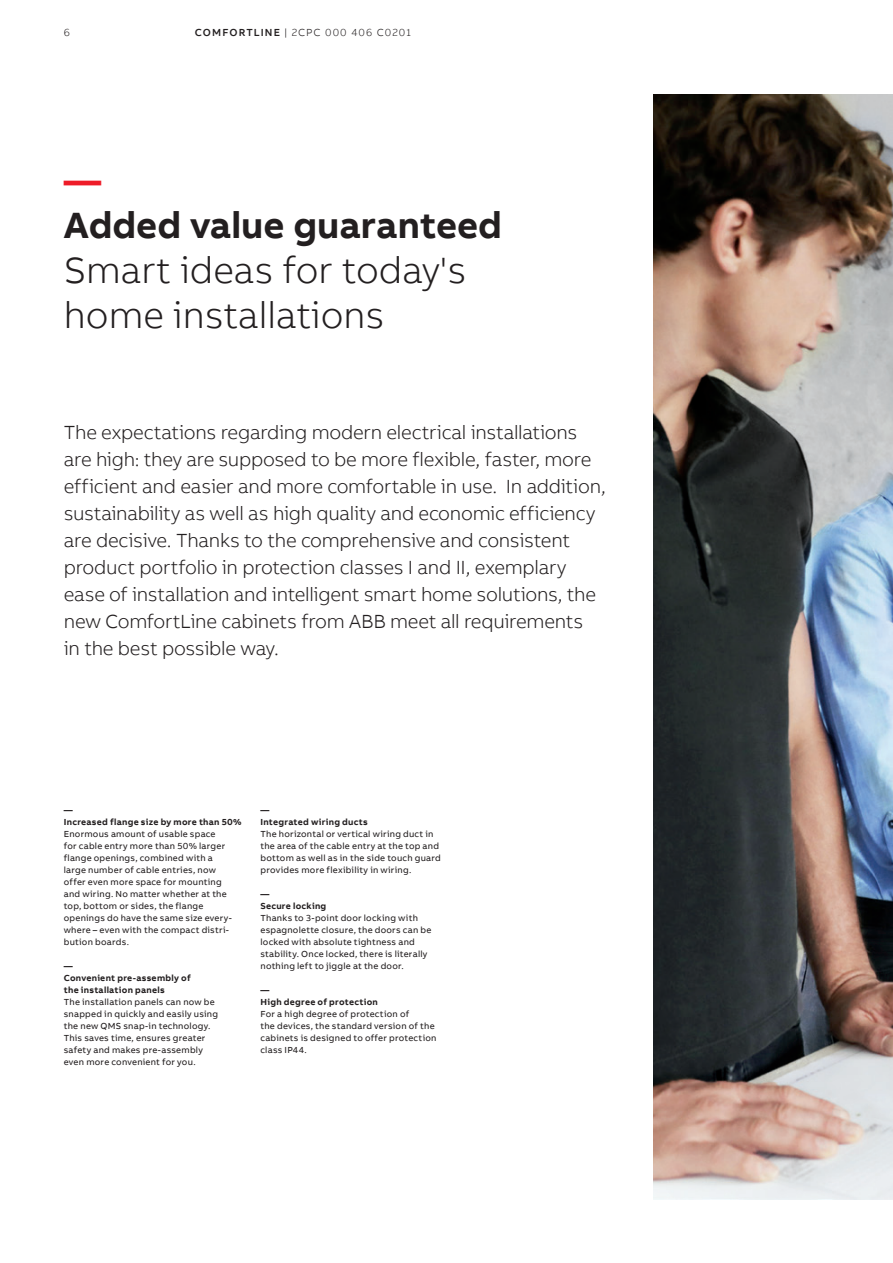
<style>
.page{position:relative;width:893px;height:1263px;background:#fff}
.page>*{position:absolute;margin:0;border:0;box-sizing:border-box;transform-origin:0 0}
.t1{font:300 37.5px/45px "AB Bvoice";color:#231f20}
.t2{font:700 37.5px "AB Bvoice";color:#231f20}
.t3{font:700 37.5px "AB Bvoice";color:#ee1c28}
.t4{font:300 19.5px/27px "AB Bvoice";letter-spacing:-.015em;color:#231f20}
.t5{font:300 10.5px "AB Bvoice";letter-spacing:.1em;color:#231f20}
.t6{font:9px/12px "AB Bvoice";letter-spacing:.025em;color:#231f20}
.t7{font:700 9px/12px "AB Bvoice";letter-spacing:.03em;color:#231f20}
.s1{font-weight:500}
</style>
<div class="page">
<img style="left:654px;top:95px;width:239px;height:1104px">
<p class="t5" style="left:64px;top:26px;width:8px">6</p>
<p class="t5" style="left:195px;top:26px;width:218px"><span class="s1">COMFORTLINE</span> | 2CPC 000 406 C0201</p>
<h1 class="t3" style="left:64px;top:157px;width:39px">—</h1>
<h1 class="t2" style="left:64px;top:202px;width:440px">Added value guaranteed</h1>
<h1 class="t1" style="left:64px;top:248px;width:404px">Smart ideas for today's home installations</h1>
<p class="t4" style="left:64px;top:419px;width:543px">The expectations regarding modern electrical installations are high: they are supposed to be more flexible, faster, more efficient and easier and more comfortable in use. In addition, sustainability as well as high quality and economic efficiency are decisive. Thanks to the comprehensive and consistent product portfolio in protection classes I and II, exemplary ease of installation and intelligent smart home solutions, the new ComfortLine cabinets from ABB meet all requirements<br>in the best possible way.</p>
<p class="t7" style="left:64px;top:804px;width:179px">—<br>Increased flange size by more than 50%</p>
<p class="t6" style="left:64px;top:828px;width:170px">Enormous amount of usable space<br>for cable entry more than 50% larger flange openings, combined with a large number of cable entries, now offer even more space for mounting and wiring. No matter whether at the top, bottom or sides, the flange openings do have the same size every&shy;where – even with the compact distri&shy;bution boards.</p>
<p class="t7" style="left:64px;top:960px;width:128px">—<br>Convenient pre-assembly of the installation panels</p>
<p class="t6" style="left:64px;top:996px;width:156px">The installation panels can now be snapped in quickly and easily using the new QMS snap-in technology.<br>This saves time, ensures greater safety and makes pre-assembly even more convenient for you.</p>
<p class="t7" style="left:260px;top:804px;width:109px">—<br>Integrated wiring ducts</p>
<p class="t6" style="left:260px;top:828px;width:182px">The horizontal or vertical wiring duct in the area of the cable entry at the top and bottom as well as in the side touch guard provides more flexibility in wiring.</p>
<p class="t7" style="left:260px;top:888px;width:67px">—<br>Secure locking</p>
<p class="t6" style="left:260px;top:912px;width:172px">Thanks to 3-point door locking with espagnolette closure, the doors can be locked with absolute tightness and stability. Once locked, there is literally nothing left to jiggle at the door.</p>
<p class="t7" style="left:260px;top:984px;width:119px">—<br>High degree of protection</p>
<p class="t6" style="left:260px;top:1008px;width:178px">For a high degree of protection of<br>the devices, the standard version of the cabinets is designed to offer protection class IP44.</p>
</div>
